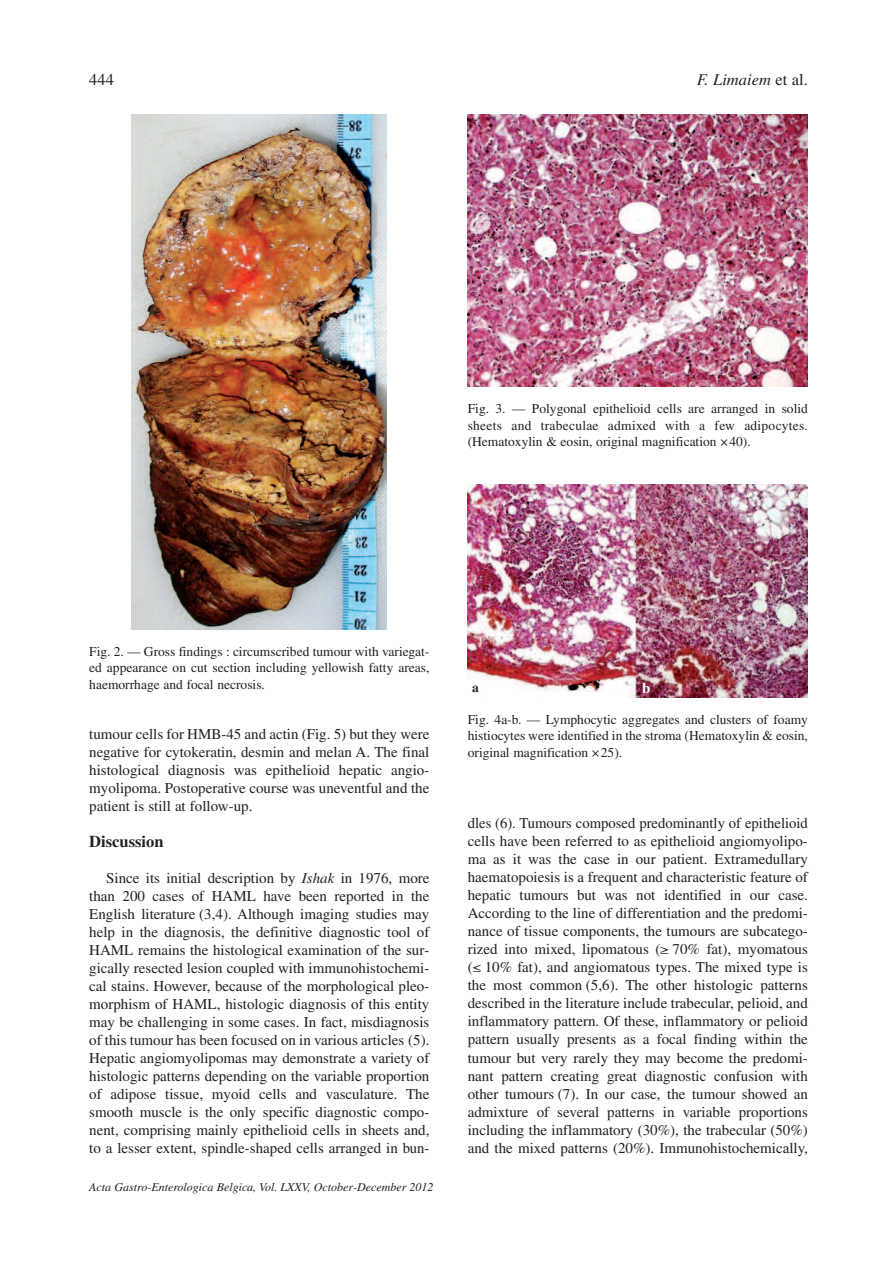
<style>
.page{position:relative;width:893px;height:1263px;background:#fff}
.page>*{position:absolute;margin:0;border:0;box-sizing:border-box;transform-origin:0 0}
.t1{font:italic 16.5px "Times";color:#231f20}
.t2{font:700 16.5px "Times";color:#231f20}
.t3{font:16.5px "Times";color:#231f20}
.t4{font:15px/18px "Times";color:#231f20;text-align:justify}
.t5{font:700 15px "Times";color:#fff}
.t6{font:13.5px/16.5px "Times";color:#231f20;text-align:justify}
.t7{font:700 13.5px "Times";color:#231f20}
.t8{font:italic 12px "Times";color:#231f20}
.s1{font-style:normal}
.s2{font-style:italic}
</style>
<div class="page">
<img style="left:132px;top:115px;width:255px;height:514px">
<img style="left:468px;top:115px;width:340px;height:272px">
<img style="left:468px;top:485px;width:340px;height:212px">
<p class="t3" style="left:89px;top:74px;width:26px">444</p>
<p class="t1" style="left:697px;top:74px;width:113px">F. Limaiem <span class="s1">et al.</span></p>
<p class="t6" style="left:468px;top:402px;width:342px">Fig. 3. — Polygonal epithelioid cells are arranged in solid sheets and trabeculae admixed with a few adipocytes. (Hematoxylin &amp; eosin, original magnification ×40).</p>
<p class="t6" style="left:89px;top:644px;width:342px">Fig. 2. — Gross findings : circumscribed tumour with variegat&shy;ed appearance on cut section including yellowish fatty areas, haemorrhage and focal necrosis.</p>
<p class="t4" style="left:89px;top:727px;width:342px">tumour cells for HMB-45 and actin (Fig. 5) but they were negative for cytokeratin, desmin and melan A. The final histological diagnosis was epithelioid hepatic angio&shy;myolipoma. Postoperative course was uneventful and the patient is still at follow-up.</p>
<p class="t2" style="left:89px;top:836px;width:76px">Discussion</p>
<p class="t4" style="left:89px;top:871px;width:342px;text-indent:17px">Since its initial description by <span class="s2">Ishak</span> in 1976, more than 200 cases of HAML have been reported in the English literature (3,4). Although imaging studies may help in the diagnosis, the definitive diagnostic tool of HAML remains the histological examination of the sur&shy;gically resected lesion coupled with immunohistochemi&shy;cal stains. However, because of the morphological pleo&shy;morphism of HAML, histologic diagnosis of this entity may be challenging in some cases. In fact, misdiagnosis of this tumour has been focused on in various articles (5).<br>Hepatic angiomyolipomas may demonstrate a variety of histologic patterns depending on the variable proportion of adipose tissue, myoid cells and vasculature. The smooth muscle is the only specific diagnostic compo&shy;nent, comprising mainly epithelioid cells in sheets and, to a lesser extent, spindle-shaped cells arranged in bun-</p>
<p class="t8" style="left:89px;top:1183px;width:346px">Acta Gastro-Enterologica Belgica, Vol. LXXV, October-December 2012</p>
<p class="t7" style="left:472px;top:683px;width:8px">a</p>
<p class="t5" style="left:642px;top:682px;width:10px">b</p>
<p class="t6" style="left:468px;top:712px;width:342px">Fig. 4a-b. — Lymphocytic aggregates and clusters of foamy histiocytes were identified in the stroma (Hematoxylin &amp; eosin, original magnification ×25).</p>
<p class="t4" style="left:468px;top:816px;width:342px">dles (6). Tumours composed predominantly of epithelioid cells have been referred to as epithelioid angiomyolipo&shy;ma as it was the case in our patient. Extramedullary haematopoiesis is a frequent and characteristic feature of hepatic tumours but was not identified in our case.<br>According to the line of differentiation and the predomi&shy;nance of tissue components, the tumours are subcatego&shy;rized into mixed, lipomatous (≥ 70% fat), myomatous (≤ 10% fat), and angiomatous types. The mixed type is the most common (5,6). The other histologic patterns described in the literature include trabecular, pelioid, and inflammatory pattern. Of these, inflammatory or pelioid pattern usually presents as a focal finding within the tumour but very rarely they may become the predomi&shy;nant pattern creating great diagnostic confusion with other tumours (7). In our case, the tumour showed an admixture of several patterns in variable proportions including the inflammatory (30%), the trabecular (50%) and the mixed patterns (20%). Immunohistochemically,</p>
</div>
